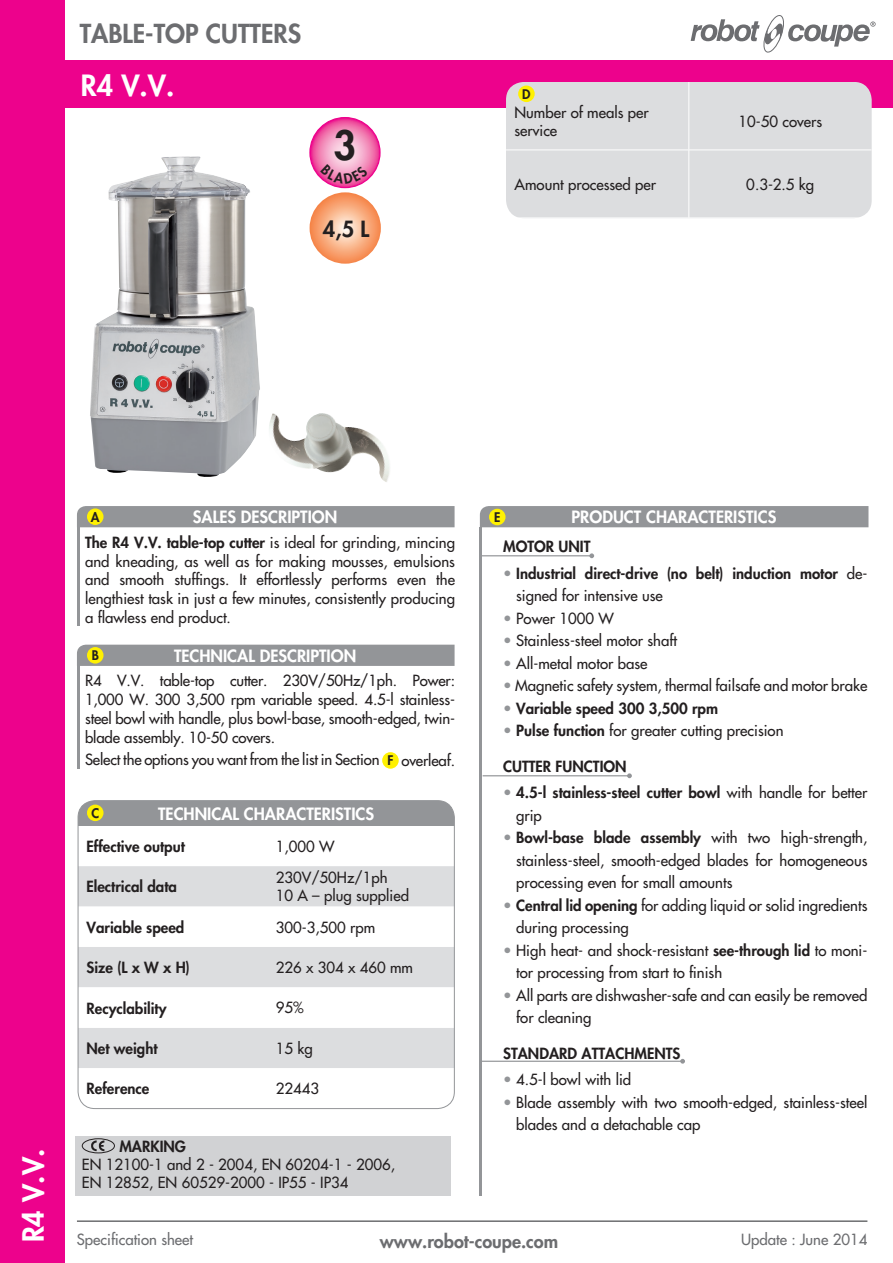
<style>
.page{position:relative;width:893px;height:1263px;background:#fff}
.page>*{position:absolute;margin:0;border:0;box-sizing:border-box;transform-origin:0 0}
.t1{font:800 39.45px "Futura";color:#231f20}
.t2{font:800 28.5px "Futura";color:#fff}
.t3{font:800 25.5px "Futura";color:#6c6d70}
.t4{font:800 21.75px "Futura";color:#231f20}
.t5{font:800 18px "Futura";color:#6c6d70}
.t6{font:800 16.5px "Futura";color:#fff}
.t7{font:15px/18.8px "Futura";color:#231f20}
.t8{font:800 15px/22.5px "Futura";color:#231f20}
.t9{font:15px "Futura";color:#6c6d70}
.t10{font:800 12.9px "Futura";color:#231f20}
.s1{font-weight:800}
.s2{font-weight:800;font-size:12.9px}
.s3{font-weight:400;color:#939598}
.s4{font-weight:400}
.s5{color:#939598}
</style>
<div class="page">
<div style="left:0;top:60px;width:893px;height:47px;background:#ed028c"></div>
<svg style="left:691px;top:15px;width:185px;height:37px"></svg>
<div style="left:0;top:0;width:65px;height:1263px;background:#ed028c"></div>
<svg style="left:310px;top:192px;width:71px;height:72px;background:#f8ab7f"></svg>
<img style="left:269px;top:413px;width:121px;height:69px">
<img style="left:90px;top:156px;width:170px;height:321px">
<div style="left:76px;top:1136px;width:375px;height:59px;background:#d1d2d4"></div>
<hr style="left:480px;top:527px;width:2px;height:668px;background:#939598">
<div style="left:480px;top:506px;width:389px;height:21px;background:#939598"></div>
<hr style="left:483px;top:775px;width:146px;height:1px;background:#939598">
<svg style="left:627px;top:773px;width:5px;height:5px"></svg>
<hr style="left:481px;top:1061px;width:202px;height:1px;background:#939598">
<svg style="left:680px;top:1059px;width:5px;height:5px"></svg>
<hr style="left:482px;top:555px;width:110px;height:1px;background:#939598">
<svg style="left:589px;top:553px;width:5px;height:5px"></svg>
<div style="left:506px;top:82px;width:366px;height:136px;background:#dcdddf"></div>
<hr style="left:689px;top:82px;width:1px;height:68px;background:#fff">
<hr style="left:506px;top:150px;width:183px;height:1px;background:#fff">
<hr style="left:689px;top:150px;width:183px;height:1px;background:#fff">
<hr style="left:689px;top:150px;width:1px;height:68px;background:#fff">
<hr style="left:77px;top:518px;width:2px;height:108px;background:#939598">
<div style="left:77px;top:506px;width:378px;height:21px;background:#939598"></div>
<div style="left:87px;top:508px;width:17px;height:17px;background:#fff101;border-radius:50%"></div>
<hr style="left:77px;top:657px;width:2px;height:111px;background:#939598">
<div style="left:382px;top:752px;width:17px;height:17px;background:#fff101;border-radius:50%"></div>
<div style="left:77px;top:645px;width:378px;height:21px;background:#939598"></div>
<div style="left:87px;top:647px;width:17px;height:17px;background:#fff101;border-radius:50%"></div>
<div style="left:78px;top:801px;width:376px;height:25px;background:#939598"></div>
<div style="left:80px;top:866px;width:373px;height:41px;background:#dcdddf"></div>
<svg style="left:78px;top:947px;width:376px;height:161px"></svg>
<div style="left:78px;top:800px;width:377px;height:309px;border:1px solid #939598;border-radius:17px"></div>
<div style="left:87px;top:805px;width:17px;height:16px;background:#fff101;border-radius:50%"></div>
<div style="left:518px;top:86px;width:17px;height:16px;background:#fff101;border-radius:50%"></div>
<div style="left:489px;top:509px;width:17px;height:16px;background:#fff101;border-radius:50%"></div>
<div style="left:82px;top:1138px;width:33px;height:15px;border:1px solid #231f20;border-radius:50%"></div>
<svg style="left:91px;top:1140px;width:13px;height:11px"></svg>
<hr style="left:77px;top:1220px;width:790px;height:2px;background:#6c6d70">
<svg style="left:310px;top:118px;width:70px;height:70px;background:#f285ba"></svg>
<div style="left:309px;top:117px;width:72px;height:71px;border:1px solid #ed028c;border-radius:50%"></div>
<svg style="left:320px;top:165px;width:48px;height:19px"></svg>
<h3 class="t3" style="left:80px;top:16px;width:223px">TABLE-TOP CUTTERS</h3>
<h2 class="t2" style="left:81px;top:66px;width:95px">R4 V.V.</h2>
<h1 class="t1" style="left:334px;top:119px;width:24px">3</h1>
<h3 class="t4" style="left:323px;top:214px;width:48px">4,5 L</h3>
<p class="t10" style="left:522px;top:85px;width:10px">D</p>
<p class="t7" style="left:515px;top:104px;width:136px;line-height:18px">Number of meals per service</p>
<p class="t7" style="left:738px;top:112px;width:85px">10-50 covers</p>
<p class="t7" style="left:515px;top:175px;width:143px">Amount processed per</p>
<p class="t7" style="left:746px;top:175px;width:69px">0.3-2.5 kg</p>
<h2 class="t2" style="left:14px;top:1242px;width:95px;rotate:-90deg">R4 V.V.</h2>
<p class="t10" style="left:91px;top:508px;width:10px">A</p>
<p class="t6" style="left:193px;top:506px;width:146px">SALES DESCRIPTION</p>
<p class="t7" style="left:85px;top:533px;width:371px;text-align:justify"><span class="s1">The R4 V.V. table-top cutter</span> is ideal for grinding, mincing and kneading, as well as for making mousses, emulsions and smooth stuffings. It effortlessly performs even the lengthiest task in just a few minutes, consistently producing a flawless end product.</p>
<p class="t10" style="left:92px;top:647px;width:9px">B</p>
<p class="t6" style="left:174px;top:645px;width:184px">TECHNICAL DESCRIPTION</p>
<p class="t7" style="left:85px;top:671px;width:371px;text-align:justify">R4 V.V. table-top cutter. 230V/50Hz/1ph. Power:<br>1,000 W. 300 3,500 rpm variable speed. 4.5-l stainless&shy;steel bowl with handle, plus bowl-base, smooth-edged, twin&shy;blade assembly. 10-50 covers.</p>
<p class="t7" style="left:85px;top:751px;width:371px">Select the options you want from the list in Section <span class="s2">F</span> overleaf.</p>
<p class="t6" style="left:158px;top:803px;width:217px">TECHNICAL CHARACTERISTICS</p>
<p class="t8" style="left:87px;top:835px;width:100px">Effective output</p>
<p class="t7" style="left:276px;top:837px;width:60px">1,000 W</p>
<p class="t8" style="left:87px;top:875px;width:92px">Electrical data</p>
<p class="t7" style="left:276px;top:869px;width:135px;line-height:18px">230V/50Hz/1ph<br>10 A – plug supplied</p>
<p class="t8" style="left:87px;top:916px;width:99px">Variable speed</p>
<p class="t7" style="left:276px;top:918px;width:101px">300-3,500 rpm</p>
<p class="t8" style="left:87px;top:956px;width:105px">Size (L x W x H)</p>
<p class="t7" style="left:276px;top:958px;width:139px">226 x 304 x 460 mm</p>
<p class="t8" style="left:87px;top:996px;width:81px">Recyclability</p>
<p class="t7" style="left:276px;top:999px;width:29px">95%</p>
<p class="t8" style="left:87px;top:1037px;width:73px">Net weight</p>
<p class="t7" style="left:276px;top:1039px;width:38px">15 kg</p>
<p class="t8" style="left:87px;top:1077px;width:64px">Reference</p>
<p class="t7" style="left:276px;top:1079px;width:45px">22443</p>
<p class="t10" style="left:91px;top:804px;width:9px">C</p>
<p class="t8" style="left:119px;top:1134px;width:68px">MARKING</p>
<p class="t7" style="left:82px;top:1155px;width:315px;line-height:18px">EN 12100-1 and 2 - 2004, EN 60204-1 - 2006,<br>EN 12852, EN 60529-2000 - IP55 - IP34</p>
<p class="t10" style="left:494px;top:508px;width:8px">E</p>
<p class="t6" style="left:572px;top:506px;width:206px">PRODUCT CHARACTERISTICS</p>
<p class="t8" style="left:503px;top:535px;width:89px">MOTOR UNIT</p>
<p class="t8" style="left:516px;top:562px;width:353px;text-indent:-13px"><span class="s3">•</span> Industrial direct-drive (no belt) induction motor <span class="s4">de&shy;signed for intensive use</span></p>
<p class="t7" style="left:503px;top:609px;width:112px"><span class="s5">•</span> Power 1000 W</p>
<p class="t7" style="left:503px;top:631px;width:176px"><span class="s5">•</span> Stainless-steel motor shaft</p>
<p class="t7" style="left:503px;top:654px;width:146px"><span class="s5">•</span> All-metal motor base</p>
<p class="t7" style="left:503px;top:676px;width:366px"><span class="s5">•</span> Magnetic safety system, thermal failsafe and motor brake</p>
<p class="t8" style="left:503px;top:697px;width:216px"><span class="s3">•</span> Variable speed 300 3,500 rpm</p>
<p class="t7" style="left:503px;top:721px;width:282px"><span class="s5">•</span> <span class="s1">Pulse function</span> for greater cutting precision</p>
<p class="t8" style="left:503px;top:754px;width:125px">CUTTER FUNCTION</p>
<p class="t8" style="left:516px;top:781px;width:353px;text-indent:-13px"><span class="s3">•</span> 4.5-l stainless-steel cutter bowl <span class="s4">with handle for better grip</span></p>
<p class="t7" style="left:516px;top:827px;width:353px;line-height:22.5px;text-align:justify;text-indent:-13px"><span class="s5">•</span> <span class="s1">Bowl-base blade assembly</span> with two high-strength, stainless-steel, smooth-edged blades for homogeneous processing even for small amounts</p>
<p class="t7" style="left:516px;top:894px;width:353px;line-height:22.5px;text-indent:-13px"><span class="s5">•</span> <span class="s1">Central lid opening</span> for adding liquid or solid ingredients during processing</p>
<p class="t7" style="left:516px;top:939px;width:353px;line-height:22.5px;text-indent:-13px"><span class="s5">•</span> High heat- and shock-resistant <span class="s1">see-through lid</span> to moni&shy;tor processing from start to finish</p>
<p class="t7" style="left:516px;top:984px;width:353px;line-height:22.5px;text-indent:-13px"><span class="s5">•</span> All parts are dishwasher-safe and can easily be removed for cleaning</p>
<p class="t8" style="left:503px;top:1041px;width:179px">STANDARD ATTACHMENTS</p>
<p class="t7" style="left:503px;top:1070px;width:130px"><span class="s5">•</span> 4.5-l bowl with lid</p>
<p class="t7" style="left:516px;top:1091px;width:353px;line-height:22.5px;text-indent:-13px"><span class="s5">•</span> Blade assembly with two smooth-edged, stainless-steel blades and a detachable cap</p>
<p class="t9" style="left:77px;top:1230px;width:118px">Specification sheet</p>
<p class="t5" style="left:380px;top:1229px;width:180px">www.robot-coupe.com</p>
<p class="t9" style="left:741px;top:1230px;width:128px">Update : June 2014</p>
</div>
